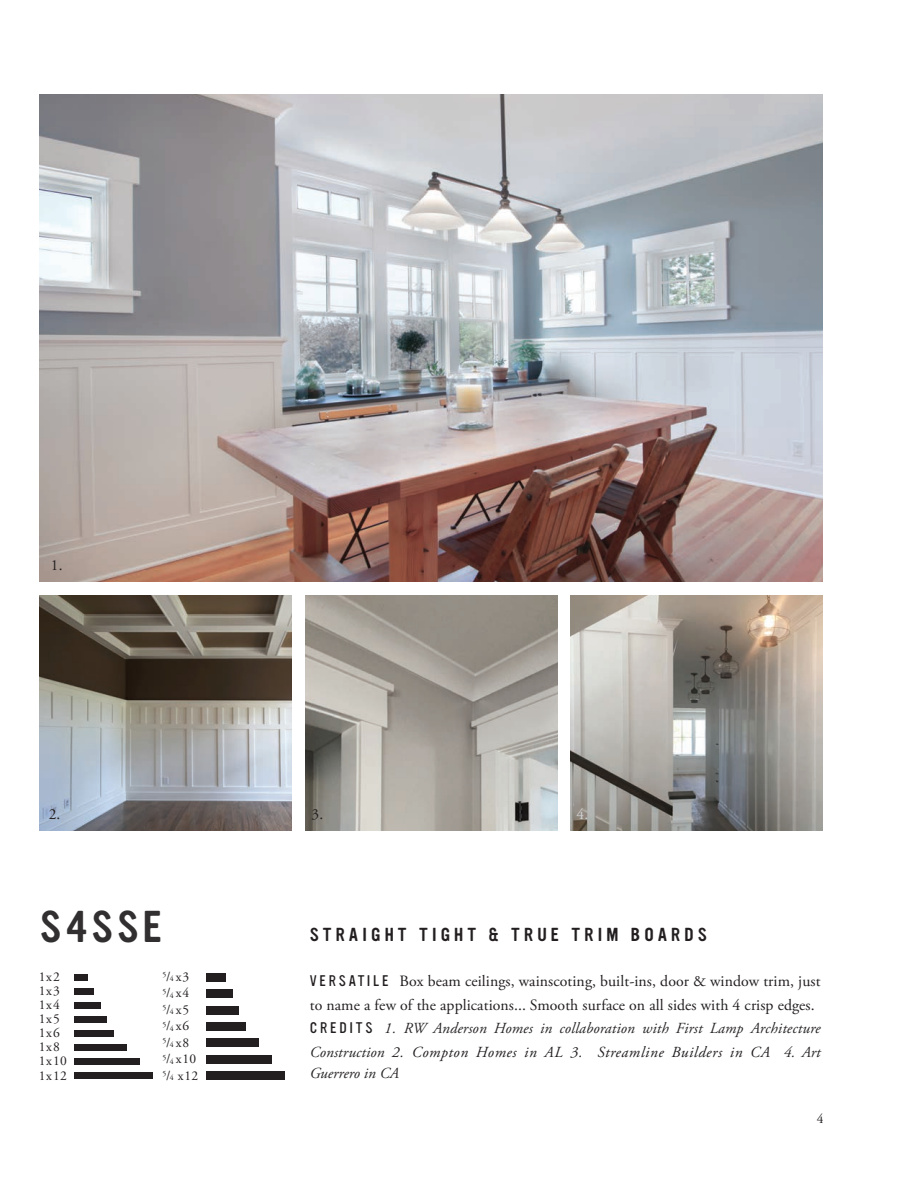
<style>
.page{position:relative;width:918px;height:1188px;background:#fff}
.page>*{position:absolute;margin:0;border:0;box-sizing:border-box;transform-origin:0 0}
.t1{font:39px "YWFT Ultramagnetic";letter-spacing:.1em;color:#312f30}
.t2{font:16.5px "YWFT Ultramagnetic";letter-spacing:.25em;color:#231f20}
.t3{font:15.75px/23.5px "Adobe Garamond Pro";letter-spacing:.005em;color:#231f20}
.t4{font:italic 15.3px/23.5px "Adobe Garamond Pro";letter-spacing:.01em;color:#282526}
.t5{font:15.3px "Adobe Garamond Pro";color:#231f20}
.t6{font:15.3px "Adobe Garamond Pro";color:#d1d2d4}
.t7{font:13.5px "Adobe Garamond Pro";letter-spacing:.075em;color:#231f20}
.s1{font-size:7.8px}
.s2{font-family:"YWFT Ultramagnetic";font-weight:300;font-size:13.5px}
.s3{font-family:"YWFT Ultramagnetic";font-weight:300;font-style:normal;font-size:13.5px;color:#231f20}
.s4{color:#231f20}
</style>
<div class="page">
<img style="left:571px;top:595px;width:252px;height:236px">
<img style="left:40px;top:94px;width:783px;height:487px">
<img style="left:40px;top:595px;width:252px;height:236px">
<img style="left:305px;top:595px;width:252px;height:236px">
<div style="left:206px;top:973px;width:20px;height:8px;background:#231f20"></div>
<div style="left:206px;top:989px;width:27px;height:9px;background:#231f20"></div>
<div style="left:206px;top:1006px;width:33px;height:8px;background:#231f20"></div>
<div style="left:206px;top:1022px;width:40px;height:9px;background:#231f20"></div>
<div style="left:206px;top:1039px;width:53px;height:8px;background:#231f20"></div>
<div style="left:206px;top:1055px;width:66px;height:8px;background:#231f20"></div>
<div style="left:206px;top:1072px;width:79px;height:8px;background:#231f20"></div>
<div style="left:74px;top:974px;width:13px;height:7px;background:#231f20"></div>
<div style="left:74px;top:1072px;width:79px;height:7px;background:#231f20"></div>
<div style="left:74px;top:988px;width:20px;height:7px;background:#231f20"></div>
<div style="left:74px;top:1002px;width:26px;height:7px;background:#231f20"></div>
<div style="left:74px;top:1016px;width:33px;height:7px;background:#231f20"></div>
<div style="left:74px;top:1030px;width:39px;height:7px;background:#231f20"></div>
<div style="left:74px;top:1044px;width:53px;height:7px;background:#231f20"></div>
<div style="left:74px;top:1058px;width:66px;height:7px;background:#231f20"></div>
<p class="t5" style="left:51px;top:556px;width:13px">1.</p>
<p class="t5" style="left:49px;top:805px;width:13px">2.</p>
<p class="t5" style="left:312px;top:805px;width:13px">3.</p>
<p class="t6" style="left:577px;top:805px;width:13px">4.</p>
<p class="t1" style="left:40px;top:898px;width:124px">S4SSE</p>
<p class="t7" style="left:39px;top:969px;width:22px">1x2</p>
<p class="t7" style="left:39px;top:983px;width:22px">1x3</p>
<p class="t7" style="left:39px;top:997px;width:22px">1x4</p>
<p class="t7" style="left:39px;top:1011px;width:22px">1x5</p>
<p class="t7" style="left:39px;top:1025px;width:22px">1x6</p>
<p class="t7" style="left:39px;top:1039px;width:22px">1x8</p>
<p class="t7" style="left:39px;top:1053px;width:29px">1x10</p>
<p class="t7" style="left:39px;top:1067px;width:29px">1x12</p>
<p class="t7" style="left:162px;top:969px;width:28px"><sup>5</sup>/<span class="s1">4</span> x3</p>
<p class="t7" style="left:162px;top:985px;width:28px"><sup>5</sup>/<span class="s1">4</span> x4</p>
<p class="t7" style="left:162px;top:1002px;width:28px"><sup>5</sup>/<span class="s1">4</span> x5</p>
<p class="t7" style="left:162px;top:1018px;width:28px"><sup>5</sup>/<span class="s1">4</span> x6</p>
<p class="t7" style="left:162px;top:1035px;width:28px"><sup>5</sup>/<span class="s1">4</span> x8</p>
<p class="t7" style="left:162px;top:1051px;width:35px"><sup>5</sup>/<span class="s1">4</span> x10</p>
<p class="t7" style="left:162px;top:1068px;width:37px"><sup>5</sup>/<span class="s1">4</span> x12</p>
<p class="t2" style="left:310px;top:923px;width:399px">STRAIGHT TIGHT &amp; TRUE TRIM BOARDS</p>
<p class="t3" style="left:310px;top:970px;width:512px"><span class="s2">V E R S A T I L E</span> Box beam ceilings, wainscoting, built-ins, door &amp; window trim, just to name a few of the applications... Smooth surface on all sides with 4 crisp edges.</p>
<p class="t4" style="left:310px;top:1017px;width:512px"><span class="s3">C R E D I T S</span> 1. RW Anderson Homes in collaboration with First Lamp Architecture<br>Construction 2<span class="s4">. Compton Homes in AL 3. Streamline Builders in CA</span> 4. Art</p>
<p class="t4" style="left:310px;top:1062px;width:91px">Guerrero in CA</p>
<p class="t7" style="left:817px;top:1111px;width:8px">4</p>
</div>
